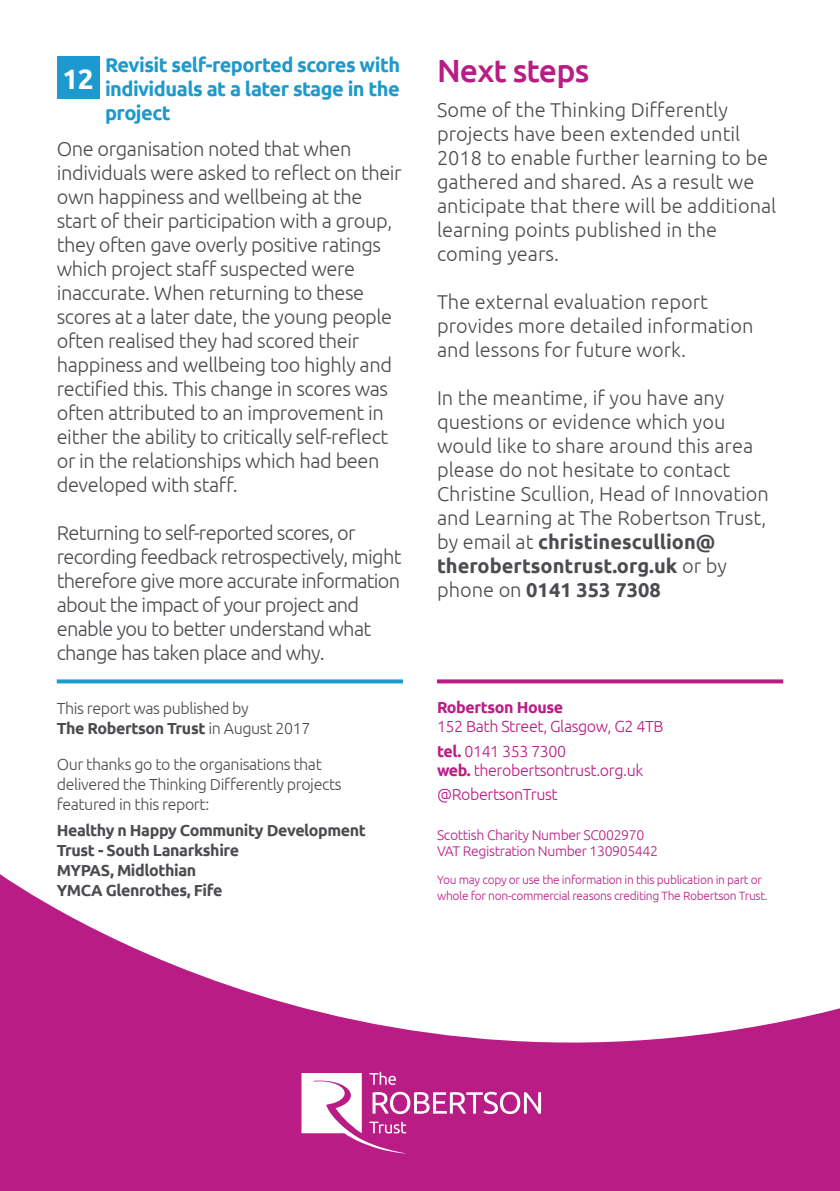
<style>
.page{position:relative;width:840px;height:1191px;background:#fff}
.page>*{position:absolute;margin:0;border:0;box-sizing:border-box;transform-origin:0 0}
.t1{font:500 32px "Ubuntu";letter-spacing:-.025em;color:#b91c84}
.t2{font:700 28px "Ubuntu";color:#fff}
.t3{font:300 20px/24px "Ubuntu";letter-spacing:-.02em;color:#4d4b50}
.t4{font:300 20px/24px "Ubuntu";color:#4d4b50}
.t5{font:700 20px/24px "Ubuntu";letter-spacing:-.025em;color:#1c99cf;text-align:justify}
.t6{font:300 16px/20px "Ubuntu";letter-spacing:-.025em;color:#4d4b50}
.t7{font:700 16px/20px "Ubuntu";letter-spacing:-.025em;color:#4d4b50}
.t8{font:300 16px "Ubuntu";letter-spacing:-.025em;color:#b91c84}
.t9{font:700 16px "Ubuntu";letter-spacing:-.025em;color:#b91c84}
.t10{font:300 14px "Ubuntu";letter-spacing:-.025em;color:#b91c84}
.t11{font:300 12px/16px "Ubuntu";letter-spacing:-.025em;color:#b91c84}
.s1{font-weight:700}
</style>
<div class="page">
<div style="left:57px;top:57px;width:42px;height:42px;background:#1c99cf"></div>
<svg style="left:0;top:874px;width:839px;height:317px;fill:#b91c84"></svg>
<svg style="left:301px;top:1071px;width:239px;height:82px"></svg>
<svg style="left:57px;top:679px;width:346px;height:4px"></svg>
<svg style="left:437px;top:679px;width:345px;height:4px"></svg>
<p class="t5" style="left:105px;top:53px;width:296px">Revisit self-reported scores with individuals at a later stage in the project</p>
<p class="t3" style="left:57px;top:136px;width:346px">One organisation noted that when individuals were asked to reflect on their own happiness and wellbeing at the start of their participation with a group, they often gave overly positive ratings which project staff suspected were inaccurate. When returning to these scores at a later date, the young people often realised they had scored their happiness and wellbeing too highly and rectified this. This change in scores was often attributed to an improvement in either the ability to critically self-reflect or in the relationships which had been developed with staff.</p>
<p class="t3" style="left:57px;top:520px;width:346px">Returning to self-reported scores, or recording feedback retrospectively, might therefore give more accurate information about the impact of your project and enable you to better understand what change has taken place and why.</p>
<p class="t2" style="left:62px;top:62px;width:33px">12</p>
<p class="t6" style="left:57px;top:698px;width:255px">This report was published by<br><span class="s1">The Robertson Trust</span> in August 2017</p>
<p class="t6" style="left:57px;top:754px;width:286px">Our thanks go to the organisations that delivered the Thinking Differently projects featured in this report:</p>
<p class="t7" style="left:57px;top:820px;width:310px">Healthy n Happy Community Development<br>Trust - South Lanarkshire<br>MYPAS, Midlothian<br>YMCA Glenrothes, Fife</p>
<p class="t1" style="left:437px;top:50px;width:154px">Next steps</p>
<p class="t4" style="left:437px;top:97px;width:340px">Some of the Thinking Differently projects have been extended until<br>2018 to enable further learning to be gathered and shared. As a result we anticipate that there will be additional learning points published in the coming years.</p>
<p class="t4" style="left:437px;top:289px;width:318px">The external evaluation report provides more detailed information and lessons for future work.</p>
<p class="t4" style="left:437px;top:385px;width:333px">In the meantime, if you have any questions or evidence which you would like to share around this area please do not hesitate to contact<br>Christine Scullion, Head of Innovation and Learning at The Robertson Trust, by email at <span class="s1">christinescullion@ therobertsontrust.org.uk</span> or by phone on <span class="s1">0141 353 7308</span></p>
<p class="t9" style="left:437px;top:697px;width:127px">Robertson House</p>
<p class="t8" style="left:437px;top:717px;width:228px">152 Bath Street, Glasgow, G2 4TB</p>
<p class="t8" style="left:437px;top:742px;width:131px"><span class="s1">tel.</span> 0141 353 7300</p>
<p class="t8" style="left:437px;top:761px;width:208px"><span class="s1">web.</span> therobertsontrust.org.uk</p>
<p class="t8" style="left:437px;top:785px;width:122px">@RobertsonTrust</p>
<p class="t10" style="left:437px;top:827px;width:209px">Scottish Charity Number SC002970</p>
<p class="t10" style="left:437px;top:843px;width:222px">VAT Registration Number 130905442</p>
<p class="t11" style="left:437px;top:871px;width:332px">You may copy or use the information in this publication in part or whole for non-commercial reasons crediting The Robertson Trust.</p>
</div>
